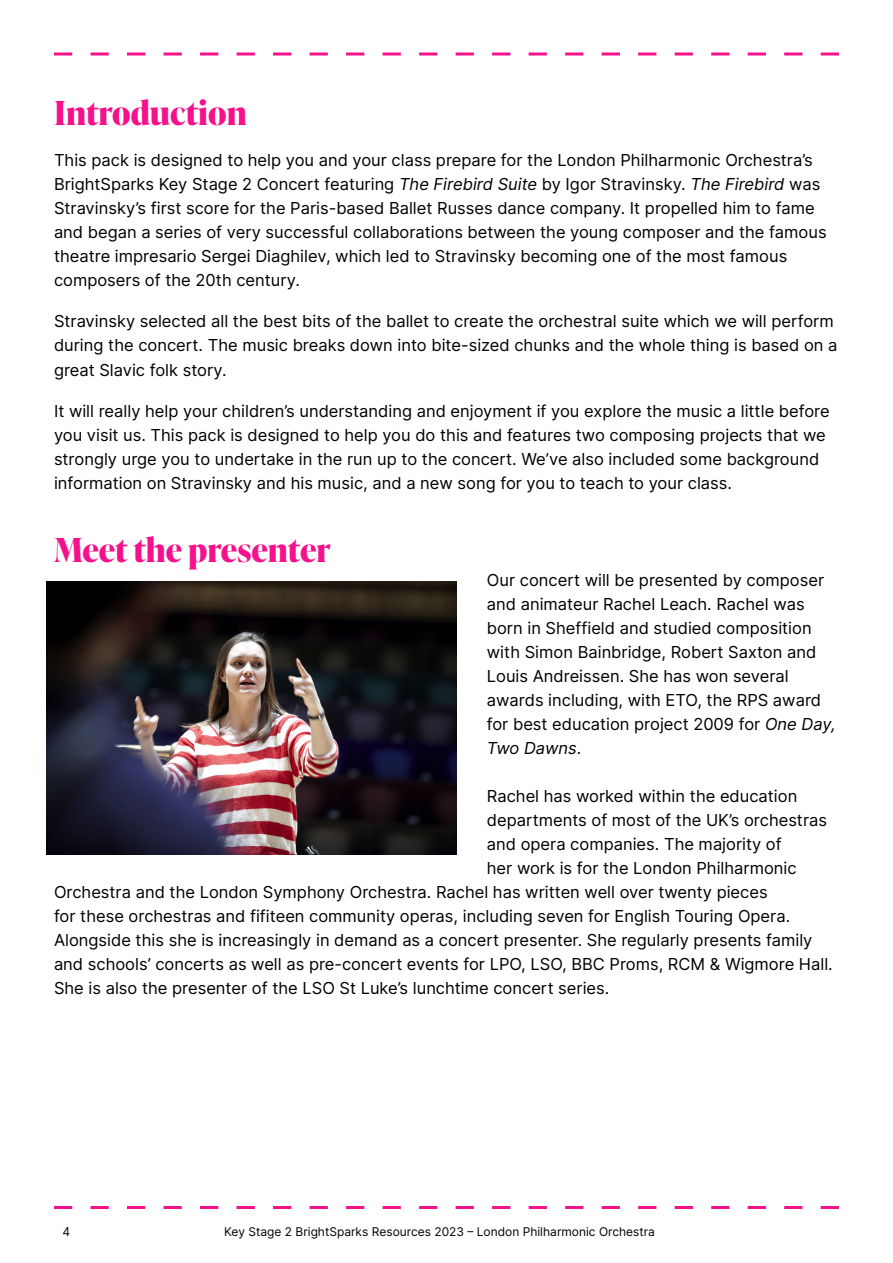
<style>
.page{position:relative;width:893px;height:1263px;background:#fff}
.page>*{position:absolute;margin:0;border:0;box-sizing:border-box;transform-origin:0 0}
.t1{font:700 33px "Ivy Presto Display";color:#f5118c}
.t2{font:16.5px/24px "Inter";color:#000}
.t3{font:12px "Inter";color:#000}
</style>
<div class="page">
<svg style="left:54px;top:53px;width:785px;height:3px"></svg>
<svg style="left:54px;top:1206px;width:785px;height:3px"></svg>
<img style="left:47px;top:581px;width:409px;height:274px">
<h1 class="t1" style="left:54px;top:90px;width:194px">Introduction</h1>
<p class="t2" style="left:54px;top:148px;width:774px">This pack is designed to help you and your class prepare for the London Philharmonic Orchestra’s BrightSparks Key Stage 2 Concert featuring The Firebird Suite by Igor Stravinsky. The Firebird was Stravinsky’s first score for the Paris-based Ballet Russes dance company. It propelled him to fame and began a series of very successful collaborations between the young composer and the famous theatre impresario Sergei Diaghilev, which led to Stravinsky becoming one of the most famous composers of the 20th century.</p>
<p class="t2" style="left:54px;top:309px;width:785px">Stravinsky selected all the best bits of the ballet to create the orchestral suite which we will perform during the concert. The music breaks down into bite-sized chunks and the whole thing is based on a great Slavic folk story.</p>
<p class="t2" style="left:54px;top:398px;width:777px">It will really help your children’s understanding and enjoyment if you explore the music a little before you visit us. This pack is designed to help you do this and features two composing projects that we strongly urge you to undertake in the run up to the concert. We’ve also included some background information on Stravinsky and his music, and a new song for you to teach to your class.</p>
<h1 class="t1" style="left:54px;top:526px;width:278px">Meet the presenter</h1>
<p class="t2" style="left:487px;top:568px;width:350px">Our concert will be presented by composer and animateur Rachel Leach. Rachel was born in Sheffield and studied composition with Simon Bainbridge, Robert Saxton and Louis Andreissen. She has won several awards including, with ETO, the RPS award for best education project 2009 for One Day, Two Dawns.</p>
<p class="t2" style="left:487px;top:784px;width:312px">Rachel has worked within the education</p>
<p class="t2" style="left:487px;top:808px;width:342px">departments of most of the UK’s orchestras</p>
<p class="t2" style="left:487px;top:832px;width:296px">and opera companies. The majority of</p>
<p class="t2" style="left:487px;top:856px;width:311px">her work is for the London Philharmonic</p>
<p class="t2" style="left:54px;top:880px;width:715px">Orchestra and the London Symphony Orchestra. Rachel has written well over twenty pieces</p>
<p class="t2" style="left:54px;top:904px;width:738px">for these orchestras and fifiteen community operas, including seven for English Touring Opera.</p>
<p class="t2" style="left:54px;top:928px;width:760px">Alongside this she is increasingly in demand as a concert presenter. She regularly presents family</p>
<p class="t2" style="left:54px;top:952px;width:780px">and schools’ concerts as well as pre-concert events for LPO, LSO, BBC Proms, RCM &amp; Wigmore Hall.</p>
<p class="t2" style="left:54px;top:976px;width:557px">She is also the presenter of the LSO St Luke’s lunchtime concert series.</p>
<p class="t3" style="left:62px;top:1223px;width:9px">4</p>
<p class="t3" style="left:224px;top:1223px;width:432px">Key Stage 2 BrightSparks Resources 2023 – London Philharmonic Orchestra</p>
</div>
